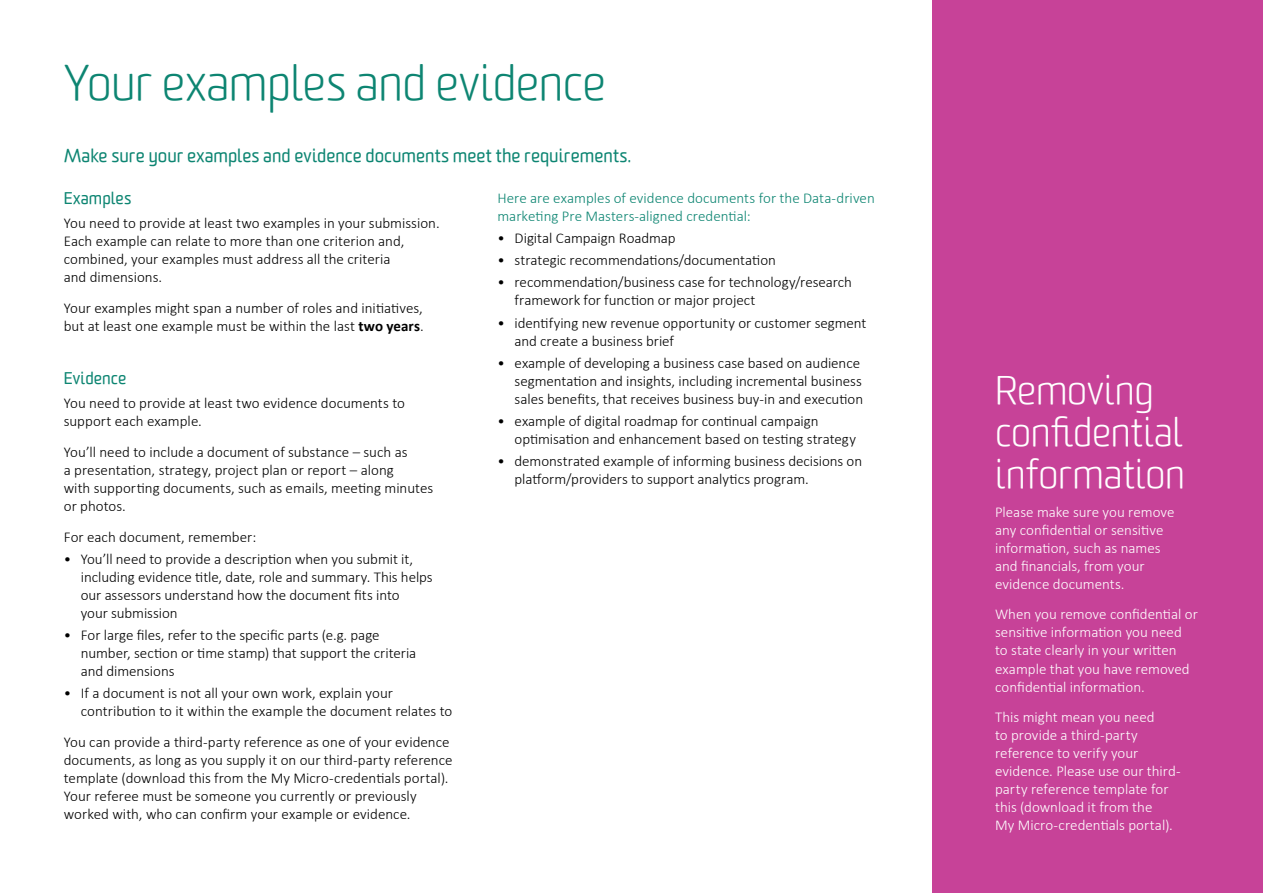
<style>
.page{position:relative;width:1263px;height:893px;background:#fff}
.page>*{position:absolute;margin:0;border:0;box-sizing:border-box;transform-origin:0 0}
.t1{font:300 48px "Worldly";letter-spacing:-.01em;color:#0d8572}
.t2{font:300 39px/42px "Worldly";color:#fff}
.t3{font:18px "Worldly";color:#0d8572}
.t4{font:16.5px "Worldly";letter-spacing:.005em;color:#0d8572}
.t5{font:300 15px/18px "Calibri";color:#000}
.t6{font:300 15px/18px "Calibri";color:#fff}
.t7{font:300 15px/18px "Calibri";color:#0d8572}
.s1{font-weight:700}
</style>
<div class="page">
<div style="left:932px;top:0;width:330px;height:893px;background:#c74298"></div>
<h1 class="t1" style="left:64px;top:55px;width:544px">Your examples and evidence</h1>
<p class="t3" style="left:64px;top:145px;width:569px">Make sure your examples and evidence documents meet the requirements.</p>
<p class="t4" style="left:64px;top:188px;width:69px">Examples</p>
<p class="t5" style="left:64px;top:214px;width:377px">You need to provide at least two examples in your submission.<br>Each example can relate to more than one criterion and, combined, your examples must address all the criteria<br>and dimensions.</p>
<p class="t5" style="left:64px;top:299px;width:361px">Your examples might span a number of roles and initiatives, but at least one example must be within the last <span class="s1">two years</span>.</p>
<p class="t4" style="left:64px;top:368px;width:64px">Evidence</p>
<p class="t5" style="left:64px;top:394px;width:343px">You need to provide at least two evidence documents to support each example.</p>
<p class="t5" style="left:64px;top:443px;width:371px">You’ll need to include a document of substance – such as<br>a presentation, strategy, project plan or report – along<br>with supporting documents, such as emails, meeting minutes or photos.</p>
<p class="t5" style="left:64px;top:527px;width:194px">For each document, remember:</p>
<p class="t5" style="left:81px;top:550px;width:353px;text-indent:-17px">• You’ll need to provide a description when you submit it, including evidence title, date, role and summary. This helps our assessors understand how the document fits into<br>your submission</p>
<p class="t5" style="left:81px;top:626px;width:337px;text-indent:-17px">• For large files, refer to the specific parts (e.g. page number, section or time stamp) that support the criteria and dimensions</p>
<p class="t5" style="left:81px;top:684px;width:373px;text-indent:-17px">• If a document is not all your own work, explain your contribution to it within the example the document relates to</p>
<p class="t5" style="left:64px;top:733px;width:390px">You can provide a third-party reference as one of your evidence documents, as long as you supply it on our third-party reference template (download this from the My Micro-credentials portal).<br>Your referee must be someone you currently or previously worked with, who can confirm your example or evidence.</p>
<p class="t7" style="left:497px;top:188px;width:379px">Here are examples of evidence documents for the Data-driven marketing Pre Masters-aligned credential:</p>
<p class="t5" style="left:497px;top:229px;width:180px">• Digital Campaign Roadmap</p>
<p class="t5" style="left:497px;top:251px;width:280px">• strategic recommendations/documentation</p>
<p class="t5" style="left:514px;top:273px;width:339px;text-indent:-17px">• recommendation/business case for technology/research framework for function or major project</p>
<p class="t5" style="left:514px;top:313px;width:353px;text-indent:-17px">• identifying new revenue opportunity or customer segment and create a business brief</p>
<p class="t5" style="left:514px;top:354px;width:350px;text-indent:-17px">• example of developing a business case based on audience segmentation and insights, including incremental business sales benefits, that receives business buy-in and execution</p>
<p class="t5" style="left:514px;top:412px;width:343px;text-indent:-17px">• example of digital roadmap for continual campaign optimisation and enhancement based on testing strategy</p>
<p class="t5" style="left:514px;top:452px;width:349px;text-indent:-17px">• demonstrated example of informing business decisions on platform/providers to support analytics program.</p>
<h2 class="t2" style="left:995px;top:370px;width:191px">Removing confidential information</h2>
<p class="t6" style="left:995px;top:503px;width:181px">Please make sure you remove any confidential or sensitive information, such as names and financials, from your evidence documents.</p>
<p class="t6" style="left:995px;top:605px;width:204px">When you remove confidential or sensitive information you need to state clearly in your written example that you have removed confidential information.</p>
<p class="t6" style="left:995px;top:708px;width:187px">This might mean you need<br>to provide a third-party reference to verify your evidence. Please use our third&shy;party reference template for this (download it from the<br>My Micro‑credentials portal).</p>
</div>
